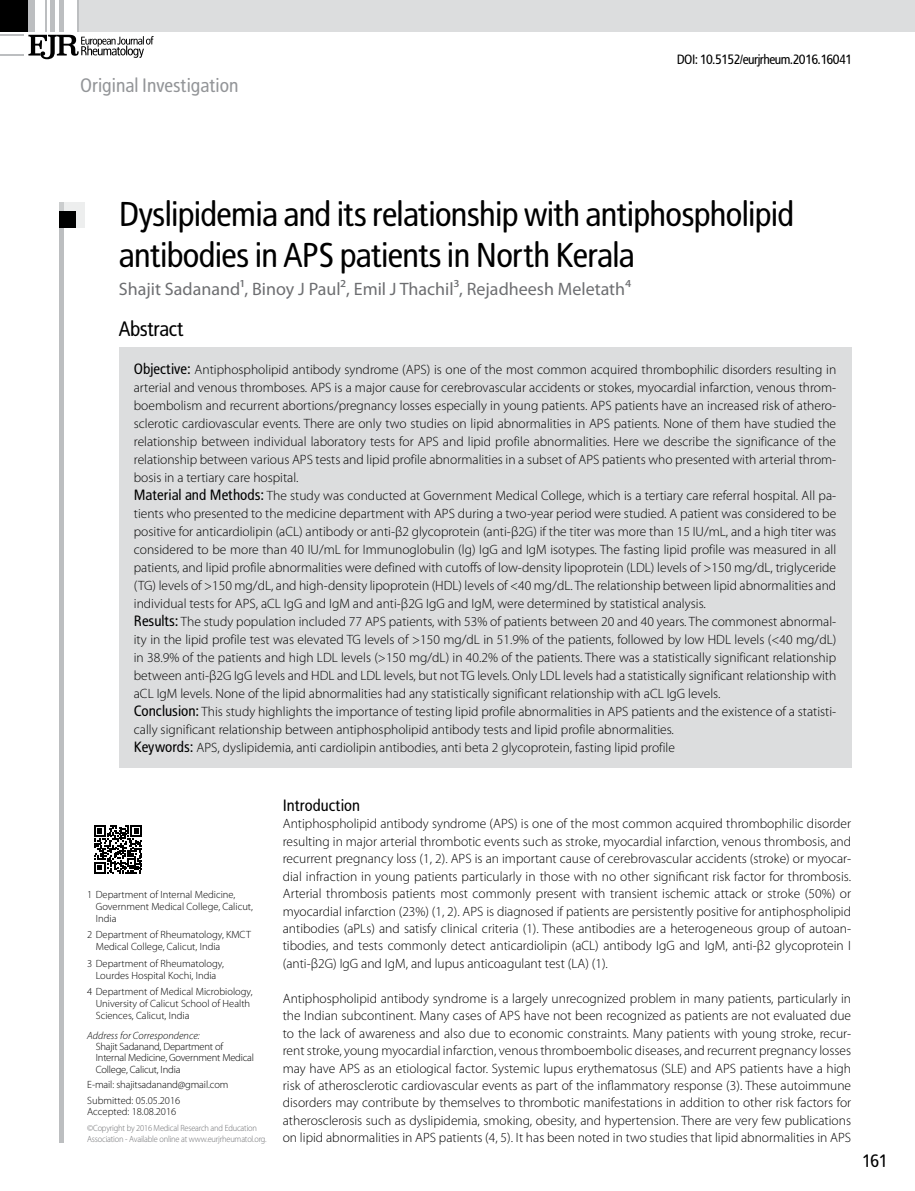
<style>
.page{position:relative;width:915px;height:1191px;background:#fff}
.page>*{position:absolute;margin:0;border:0;box-sizing:border-box;transform-origin:0 0}
.t1{font:34.5px/41.4px "Rotokas";letter-spacing:-.02em;color:#000}
.t2{font:21px "Rotokas";letter-spacing:-.02em;color:#000}
.t3{font:19.5px "Rotokas";color:#939598}
.t4{font:18px "Myriad Pro";color:#6d6e71}
.t5{font:18px "Rotokas";color:#000}
.t6{font:16.5px "Rotokas";color:#000}
.t7{font:300 13.5px/18px "Myriad Pro";color:#000;text-align:justify}
.t8{font:13.5px "Rotokas";letter-spacing:-.04em;color:#000}
.t9{font:300 10.5px/12px "Myriad Pro";color:#000}
.t10{font:300 10.5px/11.2px "Myriad Pro";letter-spacing:-.02em;color:#000}
.t11{font:italic 300 10.5px "Myriad Pro";color:#000}
.t12{font:300 9px/11.2px "Myriad Pro";letter-spacing:-.02em;color:#6d6e71}
.s1{font-family:"Rotokas";font-weight:400;font-size:15px}
</style>
<div class="page">
<svg style="left:94px;top:825px;width:48px;height:48px"></svg>
<div style="left:78px;top:0;width:836px;height:31px;background:#dcddde"></div>
<hr style="left:78px;top:0;width:1px;height:31px;background:#bcbec0">
<div style="left:0;top:0;width:31px;height:31px;background:#000"></div>
<div style="left:28px;top:0;width:7px;height:31px;background:#bcbec0"></div>
<hr style="left:45px;top:0;width:2px;height:31px;background:#bcbec0">
<div style="left:50px;top:0;width:5px;height:31px;background:#bcbec0"></div>
<div style="left:59px;top:0;width:5px;height:31px;background:#bcbec0"></div>
<svg style="left:0;top:35px;width:154px;height:24px"></svg>
<div style="left:59px;top:202px;width:5px;height:940px;background:#bcbec0"></div>
<svg style="left:59px;top:202px;width:26px;height:26px"></svg>
<div style="left:59px;top:211px;width:17px;height:17px;background:#000"></div>
<div style="left:119px;top:347px;width:731px;height:421px;background:#dcddde"></div>
<h3 class="t3" style="left:80px;top:73px;width:160px">Original Investigation</h3>
<p class="t8" style="left:676px;top:51px;width:177px">DOI: 10.5152/eurjrheum.2016.16041</p>
<h1 class="t1" style="left:119px;top:192px;width:676px">Dyslipidemia and its relationship with antiphospholipid antibodies in APS patients in North Kerala</h1>
<h3 class="t4" style="left:119px;top:278px;width:514px">Shajit Sadanand¹, Binoy J Paul², Emil J Thachil³, Rejadheesh Meletath⁴</h3>
<h2 class="t2" style="left:119px;top:316px;width:66px">Abstract</h2>
<p class="t7" style="left:134px;top:360px;width:703px;text-align:left"><span class="s1">Objective:</span> Antiphospholipid antibody syndrome (APS) is one of the most common acquired thrombophilic disorders resulting in arterial and venous thromboses. APS is a major cause for cerebrovascular accidents or stokes, myocardial infarction, venous throm&shy;boembolism and recurrent abortions/pregnancy losses especially in young patients. APS patients have an increased risk of athero&shy;sclerotic cardiovascular events. There are only two studies on lipid abnormalities in APS patients. None of them have studied the relationship between individual laboratory tests for APS and lipid profile abnormalities. Here we describe the significance of the relationship between various APS tests and lipid profile abnormalities in a subset of APS patients who presented with arterial throm&shy;bosis in a tertiary care hospital.<br><span class="s1">Material and Methods:</span> The study was conducted at Government Medical College, which is a tertiary care referral hospital. All pa&shy;tients who presented to the medicine department with APS during a two-year period were studied. A patient was considered to be positive for anticardiolipin (aCL) antibody or anti-β2 glycoprotein (anti-β2G) if the titer was more than 15 IU/mL, and a high titer was considered to be more than 40 IU/mL for Immunoglobulin (lg) IgG and IgM isotypes. The fasting lipid profile was measured in all patients, and lipid profile abnormalities were defined with cutoffs of low-density lipoprotein (LDL) levels of &gt;150 mg/dL, triglyceride (TG) levels of &gt;150 mg/dL, and high-density lipoprotein (HDL) levels of &lt;40 mg/dL. The relationship between lipid abnormalities and individual tests for APS, aCL IgG and IgM and anti-β2G IgG and IgM, were determined by statistical analysis.<br><span class="s1">Results:</span> The study population included 77 APS patients, with 53% of patients between 20 and 40 years. The commonest abnormal&shy;ity in the lipid profile test was elevated TG levels of &gt;150 mg/dL in 51.9% of the patients, followed by low HDL levels (&lt;40 mg/dL) in 38.9% of the patients and high LDL levels (&gt;150 mg/dL) in 40.2% of the patients. There was a statistically significant relationship between anti-β2G IgG levels and HDL and LDL levels, but not TG levels. Only LDL levels had a statistically significant relationship with aCL IgM levels. None of the lipid abnormalities had any statistically significant relationship with aCL IgG levels.<br><span class="s1">Conclusion:</span> This study highlights the importance of testing lipid profile abnormalities in APS patients and the existence of a statisti&shy;cally significant relationship between antiphospholipid antibody tests and lipid profile abnormalities.<br><span class="s1">Keywords:</span> APS, dyslipidemia, anti cardiolipin antibodies, anti beta 2 glycoprotein, fasting lipid profile</p>
<p class="t9" style="left:96px;top:888px;width:159px;text-indent:-9px">1 Department of Internal Medicine,<br>Government Medical College, Calicut,<br>India</p>
<p class="t9" style="left:96px;top:928px;width:157px;text-indent:-9px">2 Department of Rheumatology, KMCT<br>Medical College, Calicut, India</p>
<p class="t9" style="left:87px;top:957px;width:138px;text-align:center">3 Department of Rheumatology,<br>Lourdes Hospital Kochi, India</p>
<p class="t9" style="left:96px;top:985px;width:158px;text-indent:-9px">4 Department of Medical Microbiology,<br>University of Calicut School of Health<br>Sciences, Calicut, India</p>
<p class="t11" style="left:87px;top:1029px;width:114px">Address for Correspondence:</p>
<p class="t10" style="left:96px;top:1041px;width:160px">Shajit Sadanand, Department of<br>Internal Medicine, Government Medical<br>College, Calicut, India</p>
<p class="t9" style="left:87px;top:1077px;width:143px;line-height:15.8px">E-mail: shajitsadanand@gmail.com<br>Submitted: 05.05.2016</p>
<p class="t9" style="left:87px;top:1105px;width:91px">Accepted: 18.08.2016</p>
<p class="t12" style="left:87px;top:1122px;width:181px">©Copyright by 2016 Medical Research and Education<br>Association - Available online at www.eurjrheumatol.org.</p>
<p class="t6" style="left:283px;top:795px;width:79px">Introduction</p>
<p class="t7" style="left:283px;top:815px;width:569px;line-height:17.4px">Antiphospholipid antibody syndrome (APS) is one of the most common acquired thrombophilic disorder resulting in major arterial thrombotic events such as stroke, myocardial infarction, venous thrombosis, and recurrent pregnancy loss (1, 2). APS is an important cause of cerebrovascular accidents (stroke) or myocar&shy;dial infraction in young patients particularly in those with no other significant risk factor for thrombosis.<br>Arterial thrombosis patients most commonly present with transient ischemic attack or stroke (50%) or myocardial infarction (23%) (1, 2). APS is diagnosed if patients are persistently positive for antiphospholipid antibodies (aPLs) and satisfy clinical criteria (1). These antibodies are a heterogeneous group of autoan&shy;tibodies, and tests commonly detect anticardiolipin (aCL) antibody IgG and IgM, anti-β2 glycoprotein I (anti-β2G) IgG and IgM, and lupus anticoagulant test (LA) (1).</p>
<p class="t7" style="left:283px;top:989px;width:569px;line-height:17.4px">Antiphospholipid antibody syndrome is a largely unrecognized problem in many patients, particularly in the Indian subcontinent. Many cases of APS have not been recognized as patients are not evaluated due to the lack of awareness and also due to economic constraints. Many patients with young stroke, recur&shy;rent stroke, young myocardial infarction, venous thromboembolic diseases, and recurrent pregnancy losses may have APS as an etiological factor. Systemic lupus erythematosus (SLE) and APS patients have a high risk of atherosclerotic cardiovascular events as part of the inflammatory response (3). These autoimmune disorders may contribute by themselves to thrombotic manifestations in addition to other risk factors for atherosclerosis such as dyslipidemia, smoking, obesity, and hypertension. There are very few publications on lipid abnormalities in APS patients (4, 5). It has been noted in two studies that lipid abnormalities in APS</p>
<h3 class="t5" style="left:861px;top:1150px;width:27px">161</h3>
</div>
